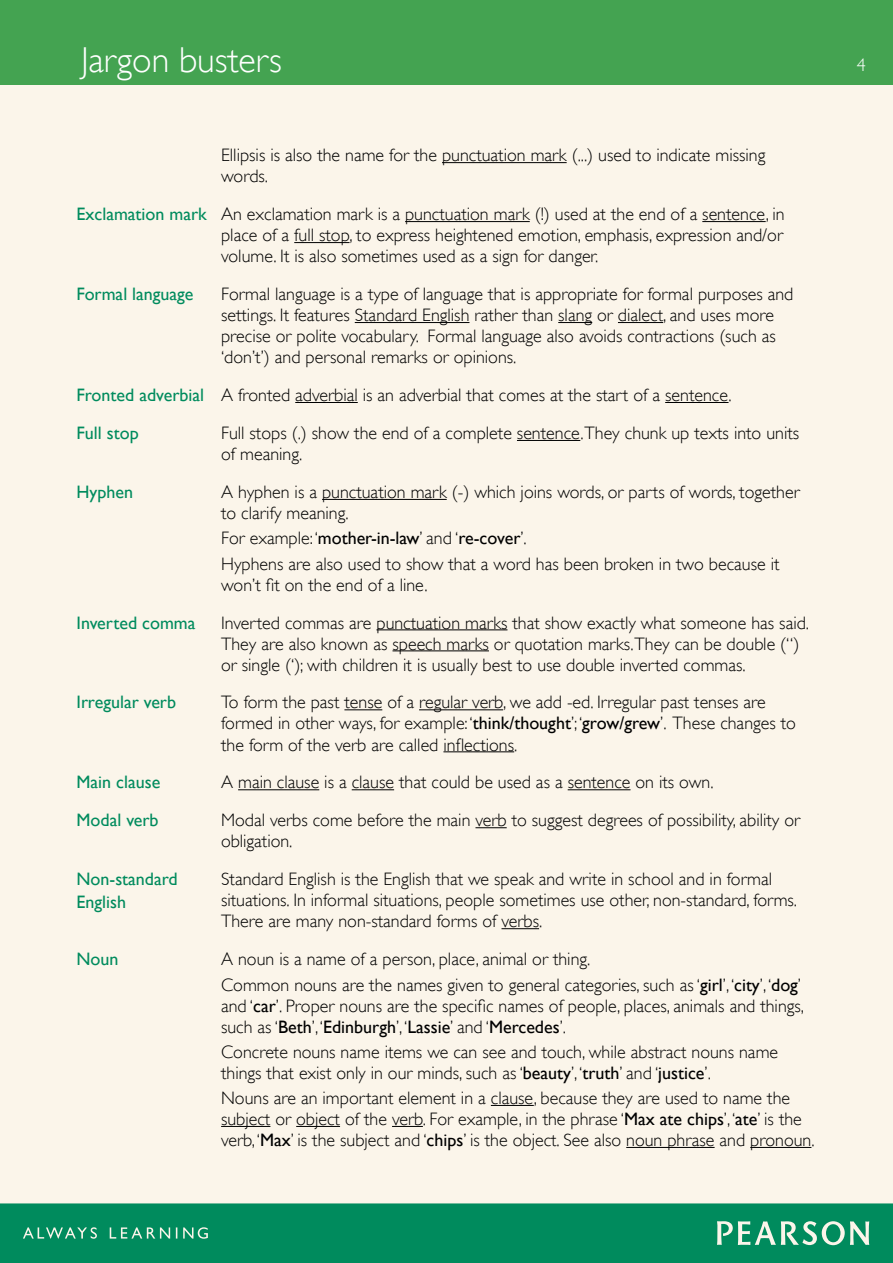
<style>
.page{position:relative;width:893px;height:1263px;background:#fbf5ea}
.page>*{position:absolute;margin:0;border:0;box-sizing:border-box;transform-origin:0 0}
.t1{font:300 36px "Gill Sans";color:#fff}
.t2{font:300 18px/21px "Gill Sans";color:#000}
.t3{font:18px/22.5px "Gill Sans";color:#008b5d}
.t4{font:300 18px "Gill Sans";color:#fff}
.s1{font-weight:400;color:#008b5d}
.s2{font-weight:400}
</style>
<div class="page">
<div style="left:0;top:0;width:893px;height:85px;background:#44a351"></div>
<div style="left:0;top:1203px;width:893px;height:60px;background:#008b5d"></div>
<svg style="left:717px;top:1221px;width:152px;height:24px"></svg>
<svg style="left:23px;top:1227px;width:185px;height:12px"></svg>
<hr style="left:442px;top:162px;width:125px;height:1px;background:#000">
<hr style="left:405px;top:221px;width:125px;height:1px;background:#000">
<hr style="left:702px;top:221px;width:64px;height:1px;background:#000">
<hr style="left:294px;top:242px;width:56px;height:1px;background:#000">
<hr style="left:355px;top:322px;width:114px;height:1px;background:#000">
<hr style="left:558px;top:322px;width:34px;height:1px;background:#000">
<hr style="left:618px;top:322px;width:45px;height:1px;background:#000">
<hr style="left:295px;top:402px;width:63px;height:1px;background:#000">
<hr style="left:665px;top:402px;width:63px;height:1px;background:#000">
<hr style="left:517px;top:440px;width:63px;height:1px;background:#000">
<hr style="left:322px;top:499px;width:125px;height:1px;background:#000">
<hr style="left:376px;top:629px;width:131px;height:1px;background:#000">
<hr style="left:392px;top:650px;width:97px;height:1px;background:#000">
<hr style="left:344px;top:709px;width:38px;height:1px;background:#000">
<hr style="left:419px;top:709px;width:84px;height:1px;background:#000">
<hr style="left:443px;top:751px;width:71px;height:1px;background:#000">
<hr style="left:238px;top:789px;width:81px;height:1px;background:#000">
<hr style="left:352px;top:789px;width:42px;height:1px;background:#000">
<hr style="left:568px;top:789px;width:62px;height:1px;background:#000">
<hr style="left:475px;top:827px;width:32px;height:1px;background:#000">
<hr style="left:501px;top:928px;width:38px;height:1px;background:#000">
<hr style="left:491px;top:1105px;width:43px;height:1px;background:#000">
<hr style="left:221px;top:1126px;width:49px;height:1px;background:#000">
<hr style="left:296px;top:1126px;width:44px;height:1px;background:#000">
<hr style="left:392px;top:1126px;width:31px;height:1px;background:#000">
<hr style="left:626px;top:1147px;width:89px;height:1px;background:#000">
<hr style="left:750px;top:1147px;width:61px;height:1px;background:#000">
<h1 class="t1" style="left:81px;top:31px;width:202px">Jargon busters</h1>
<p class="t4" style="left:857px;top:51px;width:10px">4</p>
<p class="t2" style="left:221px;top:144px;width:546px">Ellipsis is also the name for the punctuation mark (...) used to indicate missing words.</p>
<p class="t2" style="left:221px;top:203px;width:565px;text-align:justify;text-indent:-145px"><span class="s1">Exclamation mark</span> An exclamation mark is a punctuation mark (!) used at the end of a sentence, in place of a full stop, to express heightened emotion, emphasis, expression and/or volume. It is also sometimes used as a sign for danger.</p>
<p class="t3" style="left:77px;top:283px;width:119px">Formal language</p>
<p class="t2" style="left:221px;top:283px;width:574px">Formal language is a type of language that is appropriate for formal purposes and settings. It features Standard English rather than slang or dialect, and uses more precise or polite vocabulary. Formal language also avoids contractions (such as ‘don’t’) and personal remarks or opinions.</p>
<p class="t2" style="left:77px;top:375px;width:657px;line-height:38px"><span class="s1">Fronted adverbial</span> A fronted adverbial is an adverbial that comes at the start of a sentence.<br><span class="s1">Full stop</span></p>
<p class="t2" style="left:221px;top:422px;width:580px">Full stops (.) show the end of a complete sentence.They chunk up texts into units of meaning.</p>
<p class="t3" style="left:77px;top:480px;width:58px">Hyphen</p>
<p class="t2" style="left:221px;top:481px;width:580px">A hyphen is a punctuation mark (-) which joins words, or parts of words, together to clarify meaning.</p>
<p class="t2" style="left:221px;top:525px;width:560px;line-height:25.2px">For example: ‘<span class="s2">mother-in-law</span>’ and ‘<span class="s2">re-cover</span>’.<br>Hyphens are also used to show that a word has been broken in two because it</p>
<p class="t2" style="left:221px;top:573px;width:208px">won’t fit on the end of a line.</p>
<p class="t3" style="left:77px;top:611px;width:120px">Inverted comma</p>
<p class="t2" style="left:221px;top:611px;width:589px">Inverted commas are punctuation marks that show exactly what someone has said.<br>They are also known as speech marks or quotation marks.They can be double (“) or single (‘); with children it is usually best to use double inverted commas.</p>
<p class="t3" style="left:77px;top:691px;width:101px">Irregular verb</p>
<p class="t2" style="left:221px;top:691px;width:576px">To form the past tense of a regular verb, we add -ed. Irregular past tenses are formed in other ways, for example: ‘<span class="s2">think/thought</span>’; ‘<span class="s2">grow/grew</span>’. These changes to the form of the verb are called inflections.</p>
<p class="t3" style="left:77px;top:771px;width:85px">Main clause</p>
<p class="t2" style="left:221px;top:771px;width:494px">A main clause is a clause that could be used as a sentence on its own.</p>
<p class="t3" style="left:77px;top:809px;width:84px">Modal verb</p>
<p class="t2" style="left:221px;top:809px;width:581px">Modal verbs come before the main verb to suggest degrees of possibility, ability or obligation.</p>
<p class="t3" style="left:77px;top:868px;width:103px">Non-standard<br>English</p>
<p class="t2" style="left:221px;top:868px;width:577px">Standard English is the English that we speak and write in school and in formal situations. In informal situations, people sometimes use other, non-standard, forms.<br>There are many non-standard forms of verbs.</p>
<p class="t3" style="left:77px;top:948px;width:43px">Noun</p>
<p class="t2" style="left:221px;top:946px;width:581px;line-height:25.2px">A noun is a name of a person, place, animal or thing.<br>Common nouns are the names given to general categories, such as ‘<span class="s2">girl</span>’, ‘<span class="s2">city</span>’, ‘<span class="s2">dog</span>’</p>
<p class="t2" style="left:221px;top:994px;width:584px">and ‘<span class="s2">car</span>’. Proper nouns are the specific names of people, places, animals and things, such as ‘<span class="s2">Beth</span>’, ‘<span class="s2">Edinburgh</span>’, ‘<span class="s2">Lassie</span>’ and ‘<span class="s2">Mercedes</span>’.</p>
<p class="t2" style="left:221px;top:1040px;width:559px">Concrete nouns name items we can see and touch, while abstract nouns name things that exist only in our minds, such as ‘<span class="s2">beauty</span>’, ‘<span class="s2">truth</span>’ and ‘<span class="s2">justice</span>’.</p>
<p class="t2" style="left:221px;top:1087px;width:595px">Nouns are an important element in a clause, because they are used to name the subject or object of the verb. For example, in the phrase ‘<span class="s2">Max ate chips</span>’, ‘<span class="s2">ate</span>’ is the verb, ‘<span class="s2">Max</span>’ is the subject and ‘<span class="s2">chips</span>’ is the object. See also noun phrase and pronoun.</p>
</div>
